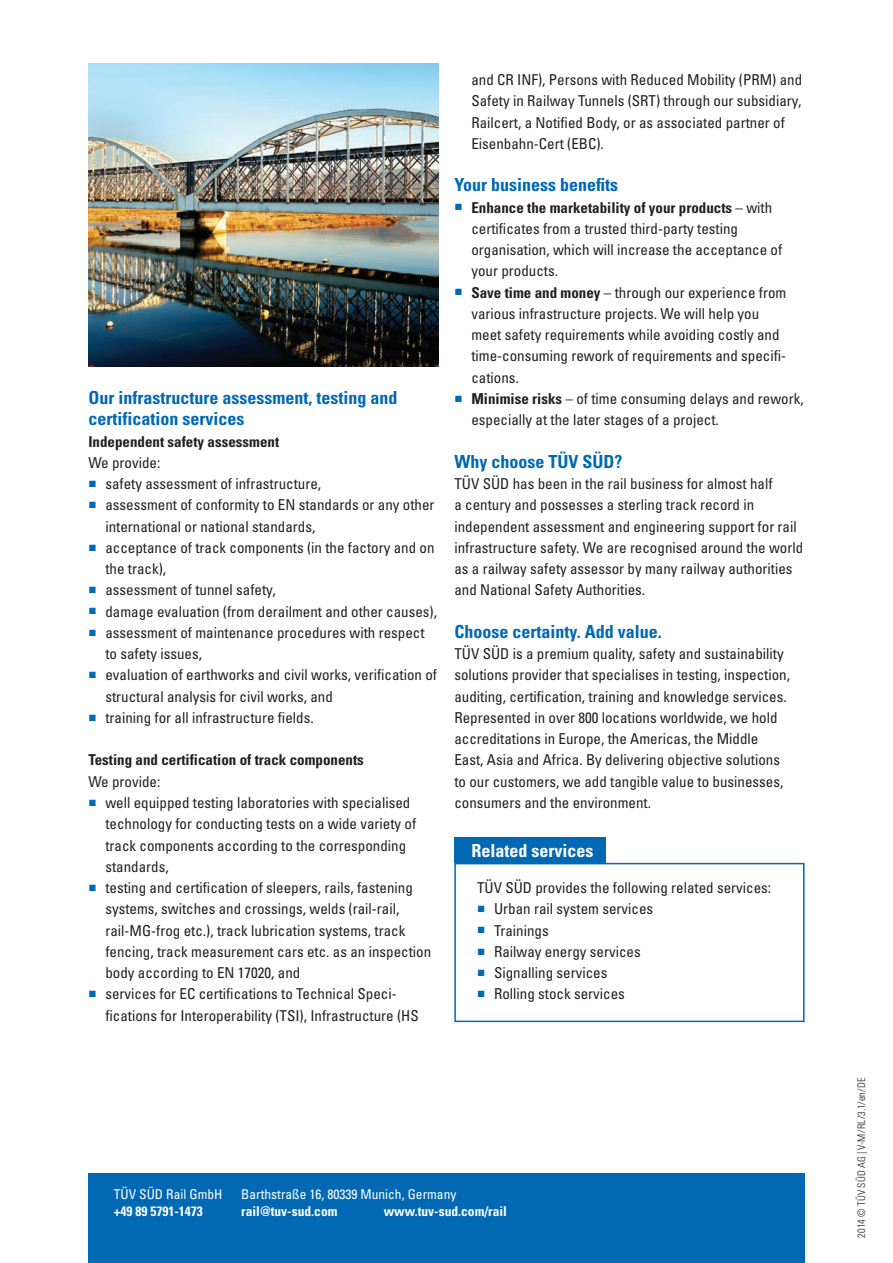
<style>
.page{position:relative;width:893px;height:1263px;background:#fff}
.page>*{position:absolute;margin:0;border:0;box-sizing:border-box;transform-origin:0 0}
.C1_BodyHeading_blue{font:700 condensed 18px/21.3px "Univers LT Std";color:#0168b3}
.E1_Heading_spezBox{font:700 condensed 18px "Univers LT Std";color:#fff}
.C3_BodyText{font:condensed 15px/21.3px "Univers LT Std";color:#231f20}
.C2_BodySubhead_black{font:700 condensed 15px "Univers LT Std";color:#231f20}
.B3_PhoneInternet_whi{font:700 condensed 13.5px "Univers LT Std";color:#fff}
.B2_CompanyName_white{font:condensed 13.5px "Univers LT Std";color:#fff}
.F_DocReferenceCode{font:10.5px "Univers LTCYR 47 Light Cond";letter-spacing:.015em;color:#231f20}
.s1{font-family:"Arial";font-stretch:normal;font-size:13.5px;color:#0168b3}
.s2{font-weight:700}
</style>
<div class="page">
<div style="left:454px;top:837px;width:152px;height:26px;background:#0168b3"></div>
<div style="left:454px;top:863px;width:351px;height:159px;border:2px solid #0168b3"></div>
<img style="left:88px;top:63px;width:351px;height:304px">
<div style="left:88px;top:1174px;width:717px;height:89px;background:#0168b3"></div>
<p class="C1_BodyHeading_blue" style="left:88px;top:387px;width:310px">Our infrastructure assessment, testing and certification services</p>
<p class="C2_BodySubhead_black" style="left:88px;top:432px;width:192px">Independent safety assessment</p>
<p class="C3_BodyText" style="left:88px;top:452px;width:74px">We provide:</p>
<p class="C3_BodyText" style="left:88px;top:473px;width:234px"><span class="s1">■</span> safety assessment of infrastructure,</p>
<p class="C3_BodyText" style="left:105px;top:494px;width:331px;text-indent:-17px"><span class="s1">■</span> assessment of conformity to EN standards or any other international or national standards,</p>
<p class="C3_BodyText" style="left:105px;top:537px;width:331px;text-indent:-17px"><span class="s1">■</span> acceptance of track components (in the factory and on the track),</p>
<p class="C3_BodyText" style="left:88px;top:579px;width:189px"><span class="s1">■</span> assessment of tunnel safety,</p>
<p class="C3_BodyText" style="left:88px;top:600px;width:350px"><span class="s1">■</span> damage evaluation (from derailment and other causes),</p>
<p class="C3_BodyText" style="left:105px;top:622px;width:321px;text-indent:-17px"><span class="s1">■</span> assessment of maintenance procedures with respect to safety issues,</p>
<p class="C3_BodyText" style="left:105px;top:664px;width:333px;text-indent:-17px"><span class="s1">■</span> evaluation of earthworks and civil works, verification of structural analysis for civil works, and</p>
<p class="C3_BodyText" style="left:88px;top:707px;width:227px"><span class="s1">■</span> training for all infrastructure fields.</p>
<p class="C2_BodySubhead_black" style="left:88px;top:751px;width:277px">Testing and certification of track components</p>
<p class="C3_BodyText" style="left:88px;top:770px;width:74px">We provide:</p>
<p class="C3_BodyText" style="left:105px;top:792px;width:312px;text-indent:-17px"><span class="s1">■</span> well equipped testing laboratories with specialised technology for conducting tests on a wide variety of track components according to the corresponding standards,</p>
<p class="C3_BodyText" style="left:105px;top:877px;width:327px;text-indent:-17px"><span class="s1">■</span> testing and certification of sleepers, rails, fastening systems, switches and crossings, welds (rail-rail, rail-MG-frog etc.), track lubrication systems, track fencing, track measurement cars etc. as an inspection body according to EN 17020, and</p>
<p class="C3_BodyText" style="left:105px;top:983px;width:315px;text-indent:-17px"><span class="s1">■</span> services for EC certifications to Technical Speci&shy;fications for Interoperability (TSI), Infrastructure (HS</p>
<p class="C3_BodyText" style="left:471px;top:69px;width:332px">and CR INF), Persons with Reduced Mobility (PRM) and Safety in Railway Tunnels (SRT) through our subsidiary, Railcert, a Notified Body, or as associated partner of Eisenbahn-Cert (EBC).</p>
<p class="C1_BodyHeading_blue" style="left:454px;top:174px;width:165px">Your business benefits</p>
<p class="C3_BodyText" style="left:471px;top:196px;width:312px;text-indent:-17px"><span class="s1">■</span> <span class="s2">Enhance the marketability of your products</span> – with certificates from a trusted third-party testing organisation, which will increase the acceptance of your products.</p>
<p class="C3_BodyText" style="left:471px;top:281px;width:316px;text-indent:-17px"><span class="s1">■</span> <span class="s2">Save time and money</span> – through our experience from various infrastructure projects. We will help you meet safety requirements while avoiding costly and time‑consuming rework of requirements and specifi&shy;cations.</p>
<p class="C3_BodyText" style="left:471px;top:388px;width:334px;text-indent:-17px"><span class="s1">■</span> <span class="s2">Minimise risks</span> – of time consuming delays and rework, especially at the later stages of a project.</p>
<p class="C1_BodyHeading_blue" style="left:454px;top:451px;width:169px">Why choose TÜV SÜD?</p>
<p class="C3_BodyText" style="left:454px;top:473px;width:350px">TÜV SÜD has been in the rail business for almost half<br>a century and possesses a sterling track record in independent assessment and engineering support for rail infrastructure safety. We are recognised around the world as a railway safety assessor by many railway authorities and National Safety Authorities.</p>
<p class="C1_BodyHeading_blue" style="left:454px;top:621px;width:209px">Choose certainty. Add value.</p>
<p class="C3_BodyText" style="left:454px;top:643px;width:337px">TÜV SÜD is a premium quality, safety and sustainability solutions provider that specialises in testing, inspection, auditing, certification, training and knowledge services.<br>Represented in over 800 locations worldwide, we hold accreditations in Europe, the Americas, the Middle East, Asia and Africa. By delivering objective solutions to our customers, we add tangible value to businesses, consumers and the environment.</p>
<p class="E1_Heading_spezBox" style="left:471px;top:839px;width:123px">Related services</p>
<p class="C3_BodyText" style="left:477px;top:877px;width:296px">TÜV SÜD provides the following related services:</p>
<p class="C3_BodyText" style="left:477px;top:898px;width:178px"><span class="s1">■</span> Urban rail system services</p>
<p class="C3_BodyText" style="left:477px;top:919px;width:73px"><span class="s1">■</span> Trainings</p>
<p class="C3_BodyText" style="left:477px;top:941px;width:165px"><span class="s1">■</span> Railway energy services</p>
<p class="C3_BodyText" style="left:477px;top:962px;width:132px"><span class="s1">■</span> Signalling services</p>
<p class="C3_BodyText" style="left:477px;top:983px;width:149px"><span class="s1">■</span> Rolling stock services</p>
<p class="B2_CompanyName_white" style="left:114px;top:1186px;width:110px">TÜV SÜD Rail GmbH</p>
<p class="B2_CompanyName_white" style="left:241px;top:1186px;width:217px">Barthstraße 16, 80339 Munich, Germany</p>
<p class="B3_PhoneInternet_whi" style="left:114px;top:1203px;width:91px">+49 89 5791-1473</p>
<p class="B3_PhoneInternet_whi" style="left:241px;top:1203px;width:98px">rail@tuv-sud.com</p>
<p class="B3_PhoneInternet_whi" style="left:384px;top:1203px;width:125px">www.tuv-sud.com/rail</p>
<p class="F_DocReferenceCode" style="left:854px;top:1238px;width:162px;rotate:-90deg">2014 © TÜV SÜD AG | V-M/RL/3.1/en/DE</p>
</div>
